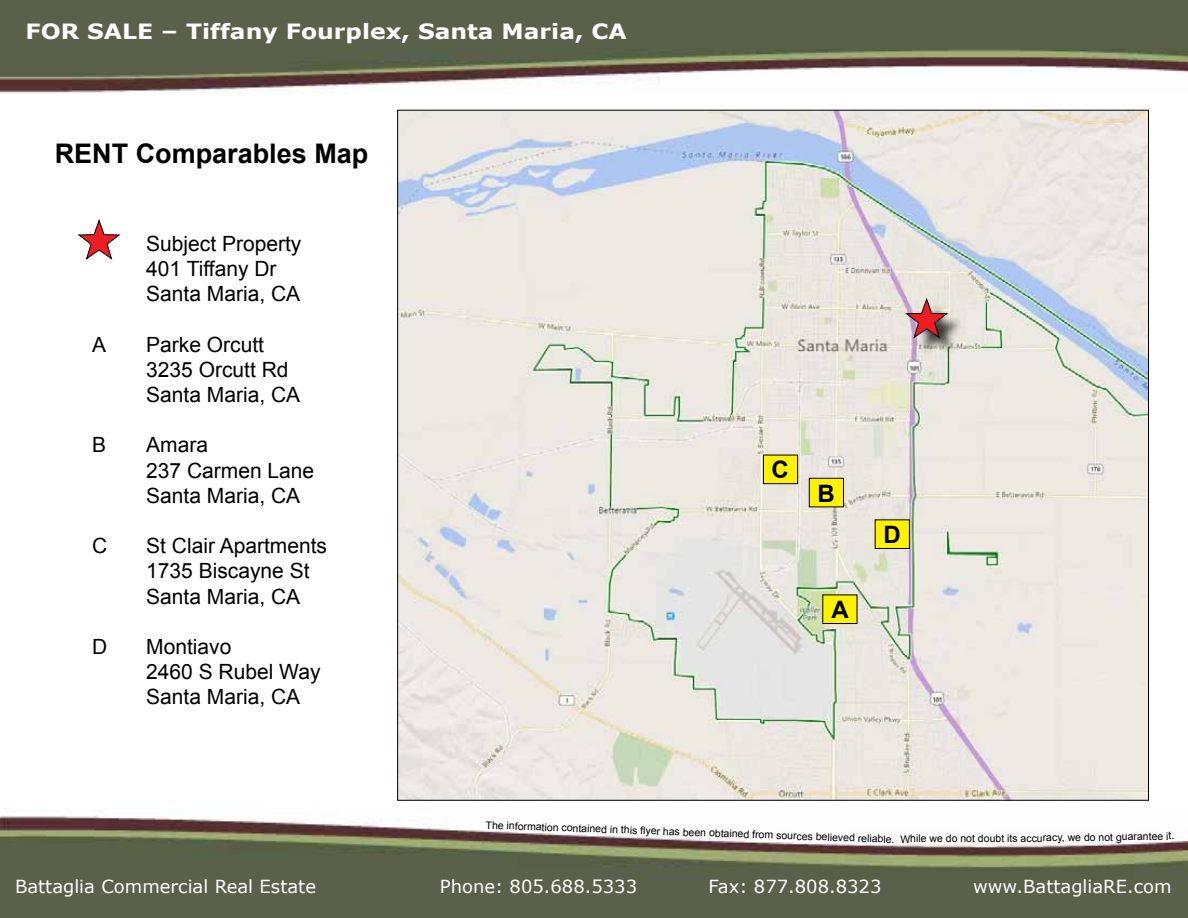
<style>
.page{position:relative;width:1188px;height:918px;background:#fff}
.page>*{position:absolute;margin:0;border:0;box-sizing:border-box;transform-origin:0 0}
.t1{font:700 27px "Arial";color:#000}
.t2{font:700 24px "Arial";color:#000}
.t3{font:21px/25.2px "Arial";color:#000}
.t4{font:700 21px "Verdana";color:#fff;scale:1.12 1}
.t5{font:18px "Verdana";color:#fff}
.t6{font:10.5px "Arial";letter-spacing:-.01em;color:#000}
</style>
<div class="page">
<img style="left:0;top:0;width:1188px;height:94px">
<img style="left:0;top:808px;width:1188px;height:110px">
<img style="left:399px;top:112px;width:748px;height:687px">
<div style="left:823px;top:595px;width:34px;height:29px;background:#fff200"></div>
<div style="left:875px;top:520px;width:34px;height:28px;background:#fff200"></div>
<div style="left:875px;top:519px;width:35px;height:30px;border:1px solid #000"></div>
<div style="left:763px;top:455px;width:35px;height:29px;background:#fff200"></div>
<div style="left:763px;top:455px;width:35px;height:29px;border:1px solid #000"></div>
<div style="left:809px;top:478px;width:35px;height:29px;background:#fff200"></div>
<div style="left:809px;top:478px;width:35px;height:29px;border:1px solid #000"></div>
<div style="left:909px;top:302px;width:56px;height:53px;background:#000;opacity:.75"></div>
<svg style="left:905px;top:298px;width:44px;height:41px;background:#bb8283"></svg>
<svg style="left:77px;top:220px;width:44px;height:40px"></svg>
<p class="t4" style="left:26px;top:16px;width:538px">FOR SALE – Tiffany Fourplex, Santa Maria, CA</p>
<p class="t1" style="left:55px;top:136px;width:315px">Rent Comparables Map</p>
<p class="t3" style="left:146px;top:231px;width:157px">Subject Property<br>401 Tiffany Dr<br>Santa Maria, CA</p>
<p class="t3" style="left:92px;top:332px;width:16px">A</p>
<p class="t3" style="left:146px;top:332px;width:156px">Parke Orcutt<br>3235 Orcutt Rd<br>Santa Maria, CA</p>
<p class="t3" style="left:92px;top:433px;width:16px">B</p>
<p class="t3" style="left:146px;top:433px;width:170px">Amara<br>237 Carmen Lane<br>Santa Maria, CA</p>
<p class="t3" style="left:92px;top:533px;width:17px">C</p>
<p class="t3" style="left:146px;top:533px;width:182px">St Clair Apartments<br>1735 Biscayne St<br>Santa Maria, CA</p>
<p class="t3" style="left:92px;top:634px;width:17px">D</p>
<p class="t3" style="left:146px;top:634px;width:176px">Montiavo<br>2460 S Rubel Way<br>Santa Maria, CA</p>
<p class="t2" style="left:772px;top:454px;width:19px">C</p>
<p class="t2" style="left:817px;top:477px;width:19px">B</p>
<p class="t2" style="left:831px;top:594px;width:19px">A</p>
<p class="t2" style="left:883px;top:519px;width:19px">D</p>
<p class="t6" style="left:486px;top:818px;width:400px;rotate:2deg">The information contained in this fyer has been obtained from sources believed reliab</p>
<p class="t6" style="left:883px;top:831px;width:208px">le. While we do not doubt its accuracy, we d</p>
<p class="t6" style="left:1090px;top:830px;width:86px;rotate:-1deg">o not guarantee it.</p>
<p class="t5" style="left:15px;top:874px;width:303px">Battaglia Commercial Real Estate</p>
<p class="t5" style="left:440px;top:874px;width:199px">Phone: 805.688.5333</p>
<p class="t5" style="left:709px;top:874px;width:175px">Fax: 877.808.8323</p>
<p class="t5" style="left:973px;top:874px;width:200px">www.BattagliaRE.com</p>
</div>
